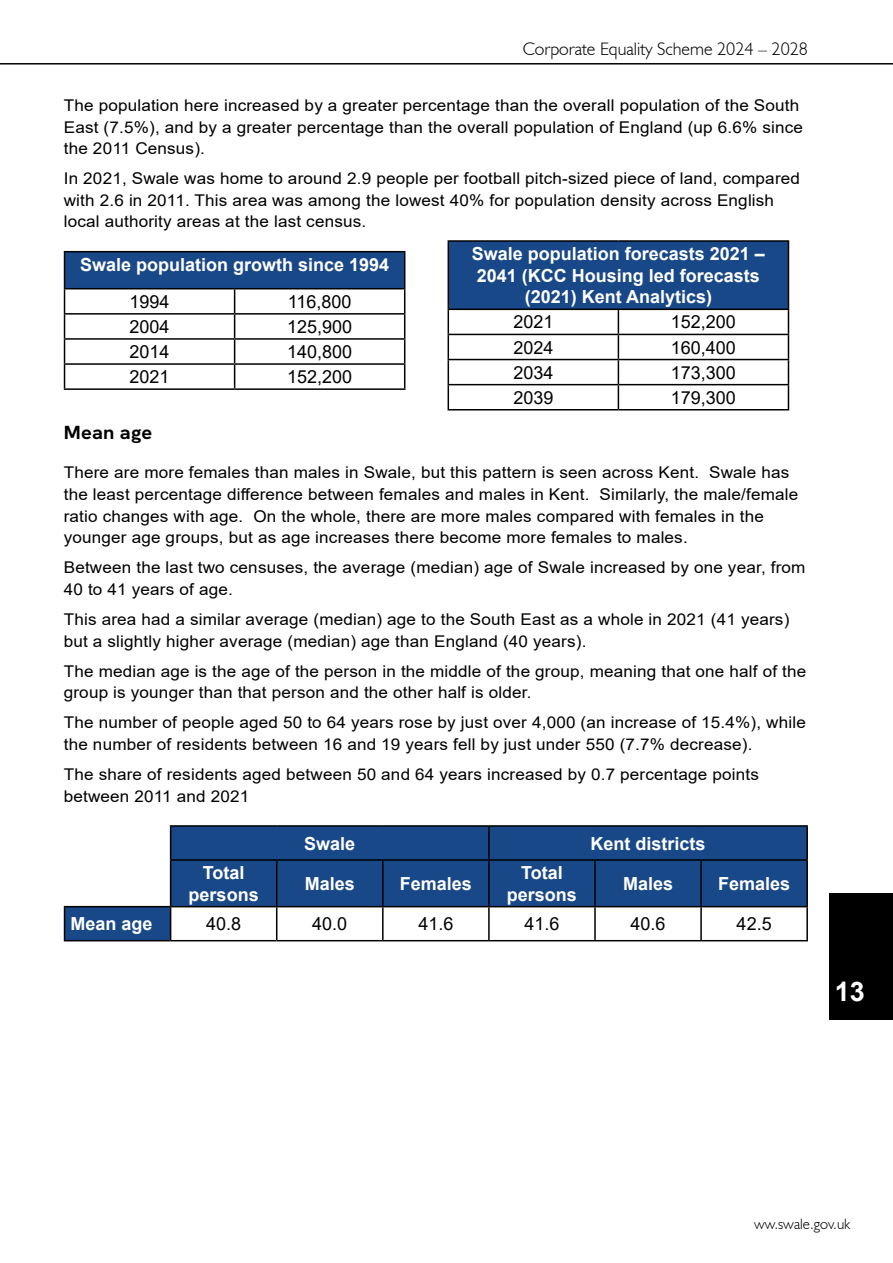
<style>
.page{position:relative;width:893px;height:1263px;background:#fff}
.page>*{position:absolute;margin:0;border:0;box-sizing:border-box;transform-origin:0 0}
.t1{font:700 27px "Arial";color:#fff}
.t2{font:18.9px "Hanken Grotesk";letter-spacing:.01em;color:#000;scale:1.06 1}
.t3{font:700 18px/21.6px "Arial";color:#fff;text-align:center}
.t4{font:18px "Arial";color:#000}
.t5{font:300 18px "Humanist 521 BT";color:#000}
.t6{font:16.2px/21.6px "Arial";letter-spacing:.01em;color:#000;scale:1.06 1}
.t7{font:300 15px "Humanist 521 BT";color:#000}
</style>
<div class="page">
<hr style="left:0;top:63px;width:893px;height:2px;background:#000">
<div style="left:829px;top:893px;width:64px;height:126px;background:#000"></div>
<div style="left:65px;top:252px;width:340px;height:37px;background:#194888"></div>
<hr style="left:64px;top:251px;width:171px;height:1px;background:#000">
<hr style="left:64px;top:252px;width:1px;height:36px;background:#000">
<hr style="left:235px;top:251px;width:170px;height:1px;background:#000">
<hr style="left:404px;top:252px;width:1px;height:36px;background:#000">
<hr style="left:64px;top:288px;width:171px;height:1px;background:#000">
<hr style="left:235px;top:288px;width:170px;height:1px;background:#000">
<hr style="left:64px;top:313px;width:171px;height:2px;background:#000">
<hr style="left:235px;top:313px;width:170px;height:2px;background:#000">
<hr style="left:64px;top:338px;width:171px;height:2px;background:#000">
<hr style="left:235px;top:338px;width:170px;height:2px;background:#000">
<hr style="left:64px;top:363px;width:171px;height:2px;background:#000">
<svg style="left:64px;top:289px;width:1px;height:99px"></svg>
<hr style="left:235px;top:363px;width:170px;height:2px;background:#000">
<svg style="left:234px;top:289px;width:1px;height:99px"></svg>
<svg style="left:404px;top:289px;width:1px;height:99px"></svg>
<hr style="left:64px;top:388px;width:171px;height:2px;background:#000">
<hr style="left:235px;top:388px;width:170px;height:2px;background:#000">
<svg style="left:65px;top:826px;width:741px;height:114px;fill:#194888"></svg>
<hr style="left:488px;top:827px;width:2px;height:32px;background:#000">
<hr style="left:170px;top:859px;width:107px;height:2px;background:#000">
<hr style="left:277px;top:859px;width:106px;height:2px;background:#000">
<hr style="left:276px;top:861px;width:1px;height:45px;background:#000">
<hr style="left:383px;top:859px;width:106px;height:2px;background:#000">
<hr style="left:382px;top:861px;width:2px;height:45px;background:#000">
<hr style="left:489px;top:859px;width:106px;height:2px;background:#000">
<hr style="left:488px;top:861px;width:2px;height:45px;background:#000">
<hr style="left:595px;top:859px;width:106px;height:2px;background:#000">
<hr style="left:594px;top:861px;width:2px;height:45px;background:#000">
<hr style="left:701px;top:859px;width:107px;height:2px;background:#000">
<hr style="left:700px;top:861px;width:2px;height:45px;background:#000">
<hr style="left:276px;top:907px;width:1px;height:33px;background:#000">
<hr style="left:382px;top:907px;width:2px;height:33px;background:#000">
<hr style="left:488px;top:907px;width:2px;height:33px;background:#000">
<hr style="left:594px;top:907px;width:2px;height:33px;background:#000">
<hr style="left:700px;top:907px;width:2px;height:33px;background:#000">
<hr style="left:171px;top:906px;width:106px;height:1px;background:#000">
<hr style="left:277px;top:906px;width:106px;height:1px;background:#000">
<hr style="left:383px;top:906px;width:106px;height:1px;background:#000">
<hr style="left:489px;top:906px;width:106px;height:1px;background:#000">
<hr style="left:595px;top:906px;width:106px;height:1px;background:#000">
<hr style="left:701px;top:906px;width:107px;height:1px;background:#000">
<hr style="left:64px;top:906px;width:107px;height:1px;background:#000">
<hr style="left:64px;top:907px;width:1px;height:33px;background:#000">
<hr style="left:64px;top:940px;width:107px;height:1px;background:#000">
<hr style="left:170px;top:825px;width:107px;height:2px;background:#000">
<hr style="left:170px;top:827px;width:1px;height:32px;background:#000">
<hr style="left:277px;top:825px;width:106px;height:2px;background:#000">
<hr style="left:383px;top:825px;width:106px;height:2px;background:#000">
<hr style="left:489px;top:825px;width:106px;height:2px;background:#000">
<hr style="left:595px;top:825px;width:106px;height:2px;background:#000">
<hr style="left:701px;top:825px;width:107px;height:2px;background:#000">
<hr style="left:806px;top:827px;width:2px;height:32px;background:#000">
<hr style="left:170px;top:861px;width:1px;height:45px;background:#000">
<hr style="left:806px;top:861px;width:2px;height:45px;background:#000">
<hr style="left:170px;top:907px;width:1px;height:33px;background:#000">
<hr style="left:806px;top:907px;width:2px;height:33px;background:#000">
<hr style="left:171px;top:940px;width:106px;height:1px;background:#000">
<hr style="left:277px;top:940px;width:106px;height:1px;background:#000">
<hr style="left:383px;top:940px;width:106px;height:1px;background:#000">
<hr style="left:489px;top:940px;width:106px;height:1px;background:#000">
<hr style="left:595px;top:940px;width:106px;height:1px;background:#000">
<hr style="left:701px;top:940px;width:107px;height:1px;background:#000">
<div style="left:448px;top:241px;width:340px;height:68px;background:#194888"></div>
<hr style="left:448px;top:240px;width:170px;height:2px;background:#000">
<hr style="left:448px;top:242px;width:1px;height:67px;background:#000">
<hr style="left:618px;top:240px;width:171px;height:2px;background:#000">
<hr style="left:788px;top:242px;width:1px;height:67px;background:#000">
<hr style="left:448px;top:309px;width:170px;height:1px;background:#000">
<hr style="left:618px;top:309px;width:171px;height:1px;background:#000">
<hr style="left:448px;top:334px;width:170px;height:1px;background:#000">
<hr style="left:618px;top:334px;width:171px;height:1px;background:#000">
<hr style="left:448px;top:359px;width:170px;height:1px;background:#000">
<hr style="left:618px;top:359px;width:171px;height:1px;background:#000">
<hr style="left:448px;top:384px;width:170px;height:1px;background:#000">
<svg style="left:448px;top:310px;width:1px;height:99px"></svg>
<hr style="left:618px;top:384px;width:171px;height:1px;background:#000">
<svg style="left:618px;top:310px;width:1px;height:99px"></svg>
<svg style="left:788px;top:310px;width:1px;height:99px"></svg>
<hr style="left:448px;top:409px;width:170px;height:1px;background:#000">
<hr style="left:618px;top:409px;width:171px;height:1px;background:#000">
<p class="t5" style="left:523px;top:38px;width:287px">Corporate Equality Scheme 2024 – 2028</p>
<p class="t6" style="left:64px;top:94px;width:699px">The population here increased by a greater percentage than the overall population of the South<br>East (7.5%), and by a greater percentage than the overall population of England (up 6.6% since the 2011 Census).</p>
<p class="t6" style="left:64px;top:168px;width:696px">In 2021, Swale was home to around 2.9 people per football pitch-sized piece of land, compared with 2.6 in 2011. This area was among the lowest 40% for population density across English local authority areas at the last census.</p>
<p class="t3" style="left:80px;top:254px;width:311px">Swale population growth since 1994</p>
<p class="t4" style="left:130px;top:289px;width:42px">1994</p>
<p class="t4" style="left:288px;top:289px;width:65px">116,800</p>
<p class="t4" style="left:130px;top:314px;width:42px">2004</p>
<p class="t4" style="left:287px;top:314px;width:67px">125,900</p>
<p class="t4" style="left:130px;top:339px;width:42px">2014</p>
<p class="t4" style="left:287px;top:339px;width:67px">140,800</p>
<p class="t4" style="left:130px;top:364px;width:42px">2021</p>
<p class="t4" style="left:287px;top:364px;width:67px">152,200</p>
<p class="t3" style="left:472px;top:243px;width:295px">Swale population forecasts 2021 –<br>2041 (KCC Housing led forecasts (2021) Kent Analytics)</p>
<p class="t4" style="left:513px;top:310px;width:42px">2021</p>
<p class="t4" style="left:671px;top:310px;width:67px">152,200</p>
<p class="t4" style="left:513px;top:335px;width:42px">2024</p>
<p class="t4" style="left:671px;top:335px;width:67px">160,400</p>
<p class="t4" style="left:513px;top:360px;width:42px">2034</p>
<p class="t4" style="left:671px;top:360px;width:67px">173,300</p>
<p class="t4" style="left:513px;top:385px;width:42px">2039</p>
<p class="t4" style="left:671px;top:385px;width:67px">179,300</p>
<p class="t2" style="left:64px;top:420px;width:85px">Mean age</p>
<p class="t6" style="left:64px;top:462px;width:694px">There are more females than males in Swale, but this pattern is seen across Kent. Swale has the least percentage difference between females and males in Kent. Similarly, the male/female ratio changes with age. On the whole, there are more males compared with females in the younger age groups, but as age increases there become more females to males.</p>
<p class="t6" style="left:64px;top:557px;width:701px">Between the last two censuses, the average (median) age of Swale increased by one year, from<br>40 to 41 years of age.</p>
<p class="t6" style="left:64px;top:608px;width:686px">This area had a similar average (median) age to the South East as a whole in 2021 (41 years) but a slightly higher average (median) age than England (40 years).</p>
<p class="t6" style="left:64px;top:660px;width:702px">The median age is the age of the person in the middle of the group, meaning that one half of the group is younger than that person and the other half is older.</p>
<p class="t6" style="left:64px;top:712px;width:702px">The number of people aged 50 to 64 years rose by just over 4,000 (an increase of 15.4%), while the number of residents between 16 and 19 years fell by just under 550 (7.7% decrease).</p>
<p class="t6" style="left:64px;top:763px;width:657px">The share of residents aged between 50 and 64 years increased by 0.7 percentage points between 2011 and 2021</p>
<p class="t3" style="left:304px;top:832px;width:53px">Swale</p>
<p class="t3" style="left:590px;top:832px;width:117px">Kent districts</p>
<p class="t3" style="left:189px;top:862px;width:72px">Total persons</p>
<p class="t3" style="left:305px;top:873px;width:52px">Males</p>
<p class="t3" style="left:400px;top:873px;width:74px">Females</p>
<p class="t3" style="left:507px;top:862px;width:72px">Total persons</p>
<p class="t3" style="left:623px;top:873px;width:52px">Males</p>
<p class="t3" style="left:718px;top:873px;width:74px">Females</p>
<p class="t3" style="left:71px;top:913px;width:84px">Mean age</p>
<p class="t4" style="left:206px;top:911px;width:37px">40.8</p>
<p class="t4" style="left:312px;top:911px;width:37px">40.0</p>
<p class="t4" style="left:418px;top:911px;width:37px">41.6</p>
<p class="t4" style="left:524px;top:911px;width:37px">41.6</p>
<p class="t4" style="left:630px;top:911px;width:37px">40.6</p>
<p class="t4" style="left:737px;top:911px;width:37px">42.5</p>
<h1 class="t1" style="left:835px;top:972px;width:32px">13</h1>
<p class="t7" style="left:754px;top:1214px;width:98px">ww.swale.gov.uk</p>
</div>
